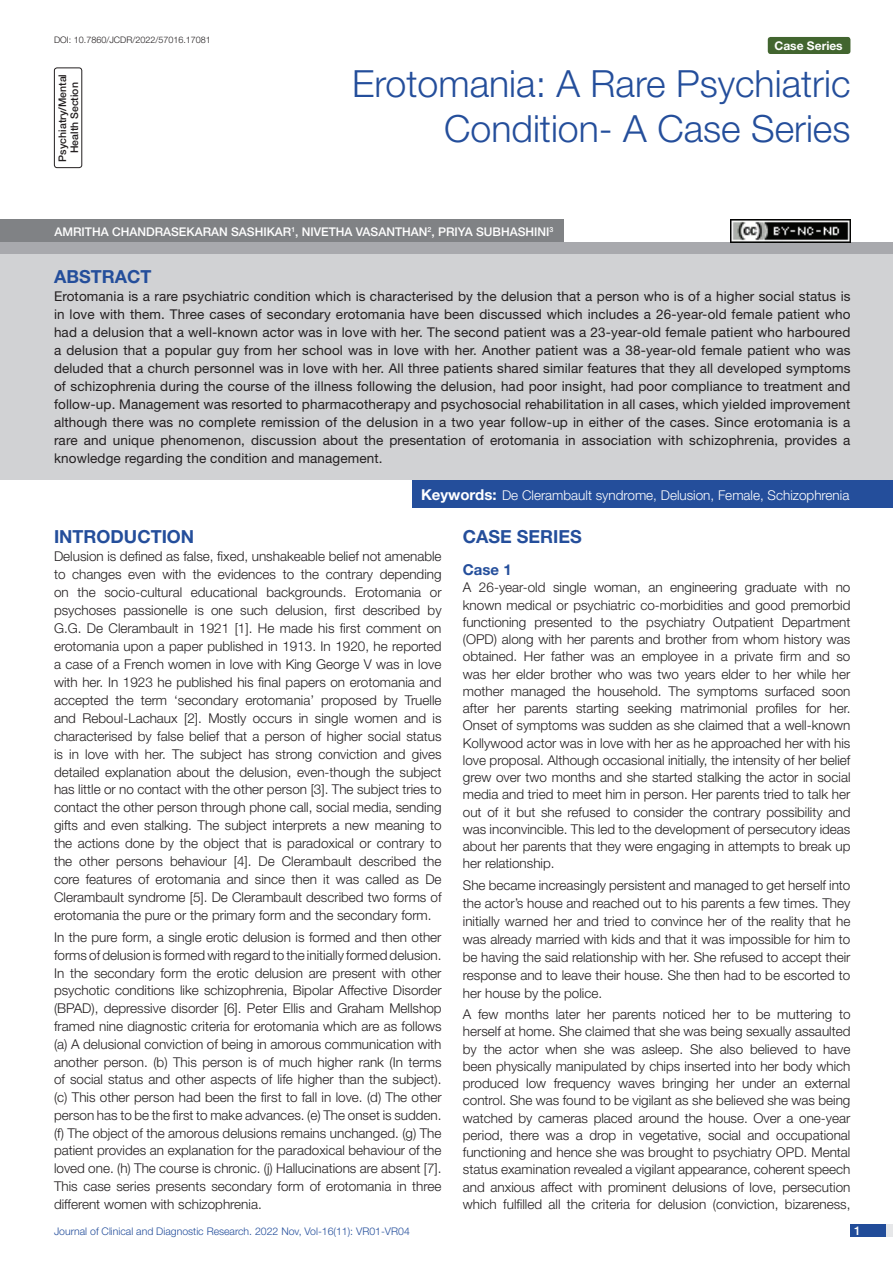
<style>
.page{position:relative;width:893px;height:1263px;background:#fff}
.page>*{position:absolute;margin:0;border:0;box-sizing:border-box;transform-origin:0 0}
.t1{font:300 37.5px/45px "Helvetica Neue";color:#244e9b;text-align:right}
.Heading{font:700 18px "Helvetica Neue";color:#244e9b}
.Abstract_head{font:700 18px "Helvetica Neue";color:#244e9b}
.HEAD_2{font:700 15px "Helvetica Neue";color:#244e9b}
.Body_text{font:300 13.5px/17.2px "Helvetica Neue";color:#231f20;text-align:justify}
.Abstract_Text{font:13.5px/18px "Helvetica Neue";letter-spacing:.01em;color:#231f20;text-align:justify}
.Key_words{font:300 13.5px "Helvetica Neue";color:#fff}
.Author{font:500 12px "Helvetica Neue";color:#fff}
.t2{font:700 12px "Helvetica Neue";color:#fff}
.t3{font:300 10.5px "Helvetica Neue";color:#244e9b}
.section{font:500 10.5px/12px "Helvetica Neue";color:#231f20;text-align:center}
.DOI{font:300 9px "Helvetica Neue";color:#231f20}
.s1{font-weight:700;font-size:15px}
</style>
<div class="page">
<div style="left:850px;top:1224px;width:43px;height:13px;background:#e6e7e9"></div>
<div style="left:850px;top:1224px;width:35px;height:13px;background:#214c99"></div>
<div style="left:54px;top:68px;width:28px;height:100px;border:1px solid #231f20;border-radius:3px"></div>
<div style="left:768px;top:37px;width:82px;height:17px;background:#42652f;border-radius:3px"></div>
<div style="left:0;top:242px;width:893px;height:12px;background:#a8a9ad"></div>
<div style="left:0;top:220px;width:563px;height:22px;background:#808285"></div>
<div style="left:0;top:254px;width:893px;height:226px;background:#d1d2d4"></div>
<div style="left:413px;top:480px;width:480px;height:28px;background:#244e9b"></div>
<img style="left:730px;top:220px;width:120px;height:22px">
<p class="DOI" style="left:54px;top:35px;width:158px">DOI: 10.7860/JCDR/2022/57016.17081</p>
<p class="section" style="left:56px;top:162px;width:89px;rotate:-90deg">Psychiatry/Mental<br>Health Section</p>
<p class="t1" style="left:352px;top:60px;width:500px">Erotomania: A Rare Psychiatric<br>Condition- A Case Series</p>
<p class="t2" style="left:774px;top:38px;width:70px">Case Series</p>
<p class="Author" style="left:54px;top:224px;width:500px">AMRITHA CHANDRASEKARAN SASHIKAR<sup>1</sup>, NIVETHA VASANTHAN<sup>2</sup>, PRIYA SUBHASHINI<sup>3</sup></p>
<p class="Abstract_head" style="left:54px;top:265px;width:99px">ABSTRACT</p>
<p class="Abstract_Text" style="left:54px;top:286px;width:798px">Erotomania is a rare psychiatric condition which is characterised by the delusion that a person who is of a higher social status is in love with them. Three cases of secondary erotomania have been discussed which includes a 26-year-old female patient who had a delusion that a well-known actor was in love with her. The second patient was a 23-year-old female patient who harboured a delusion that a popular guy from her school was in love with her. Another patient was a 38-year-old female patient who was deluded that a church personnel was in love with her. All three patients shared similar features that they all developed symptoms of schizophrenia during the course of the illness following the delusion, had poor insight, had poor compliance to treatment and follow-up. Management was resorted to pharmacotherapy and psychosocial rehabilitation in all cases, which yielded improvement although there was no complete remission of the delusion in a two year follow-up in either of the cases. Since erotomania is a rare and unique phenomenon, discussion about the presentation of erotomania in association with schizophrenia, provides a knowledge regarding the condition and management.</p>
<p class="Key_words" style="left:421px;top:486px;width:430px"><span class="s1">Keywords:</span> De Clerambault syndrome, Delusion, Female, Schizophrenia</p>
<p class="Heading" style="left:54px;top:526px;width:142px">INTRODUCTION</p>
<p class="Body_text" style="left:54px;top:547px;width:389px;line-height:18px">Delusion is defined as false, fixed, unshakeable belief not amenable to changes even with the evidences to the contrary depending on the socio-cultural educational backgrounds. Erotomania or psychoses passionelle is one such delusion, first described by G.G. De Clerambault in 1921 [1]. He made his first comment on erotomania upon a paper published in 1913. In 1920, he reported a case of a French women in love with King George V was in love with her. In 1923 he published his final papers on erotomania and accepted the term ‘secondary erotomania’ proposed by Truelle and Reboul-Lachaux [2]. Mostly occurs in single women and is characterised by false belief that a person of higher social status is in love with her. The subject has strong conviction and gives detailed explanation about the delusion, even-though the subject has little or no contact with the other person [3]. The subject tries to contact the other person through phone call, social media, sending gifts and even stalking. The subject interprets a new meaning to the actions done by the object that is paradoxical or contrary to the other persons behaviour [4]. De Clerambault described the core features of erotomania and since then it was called as De Clerambault syndrome [5]. De Clerambault described two forms of erotomania the pure or the primary form and the secondary form.</p>
<p class="Body_text" style="left:54px;top:928px;width:389px;line-height:17.9px">In the pure form, a single erotic delusion is formed and then other forms of delusion is formed with regard to the initially formed delusion.<br>In the secondary form the erotic delusion are present with other psychotic conditions like schizophrenia, Bipolar Affective Disorder (BPAD), depressive disorder [6]. Peter Ellis and Graham Mellshop framed nine diagnostic criteria for erotomania which are as follows (a) A delusional conviction of being in amorous communication with another person. (b) This person is of much higher rank (In terms of social status and other aspects of life higher than the subject). (c) This other person had been the first to fall in love. (d) The other person has to be the first to make advances. (e) The onset is sudden. (f) The object of the amorous delusions remains unchanged. (g) The patient provides an explanation for the paradoxical behaviour of the loved one. (h) The course is chronic. (j) Hallucinations are absent [7].<br>This case series presents secondary form of erotomania in three different women with schizophrenia.</p>
<p class="Heading" style="left:463px;top:526px;width:118px">Case Seri es</p>
<p class="HEAD_2" style="left:463px;top:560px;width:50px">Case 1</p>
<p class="Body_text" style="left:463px;top:578px;width:389px">A 26-year-old single woman, an engineering graduate with no known medical or psychiatric co-morbidities and good premorbid functioning presented to the psychiatry Outpatient Department (OPD) along with her parents and brother from whom history was obtained. Her father was an employee in a private firm and so was her elder brother who was two years elder to her while her mother managed the household. The symptoms surfaced soon after her parents starting seeking matrimonial profiles for her.<br>Onset of symptoms was sudden as she claimed that a well-known Kollywood actor was in love with her as he approached her with his love proposal. Although occasional initially, the intensity of her belief grew over two months and she started stalking the actor in social media and tried to meet him in person. Her parents tried to talk her out of it but she refused to consider the contrary possibility and was inconvincible. This led to the development of persecutory ideas about her parents that they were engaging in attempts to break up her relationship.</p>
<p class="Body_text" style="left:463px;top:876px;width:389px;line-height:17.9px">She became increasingly persistent and managed to get herself into the actor’s house and reached out to his parents a few times. They initially warned her and tried to convince her of the reality that he was already married with kids and that it was impossible for him to be having the said relationship with her. She refused to accept their response and to leave their house. She then had to be escorted to her house by the police.</p>
<p class="Body_text" style="left:463px;top:1005px;width:389px">A few months later her parents noticed her to be muttering to herself at home. She claimed that she was being sexually assaulted by the actor when she was asleep. She also believed to have been physically manipulated by chips inserted into her body which produced low frequency waves bringing her under an external control. She was found to be vigilant as she believed she was being watched by cameras placed around the house. Over a one-year period, there was a drop in vegetative, social and occupational functioning and hence she was brought to psychiatry OPD. Mental status examination revealed a vigilant appearance, coherent speech and anxious affect with prominent delusions of love, persecution which fulfilled all the criteria for delusion (conviction, bizareness,</p>
<p class="t3" style="left:54px;top:1225px;width:357px">Journal of Clinical and Diagnostic Research. 2022 Nov, Vol-16(11): VR01-VR04</p>
<p class="Author" style="left:854px;top:1223px;width:8px">1</p>
</div>
